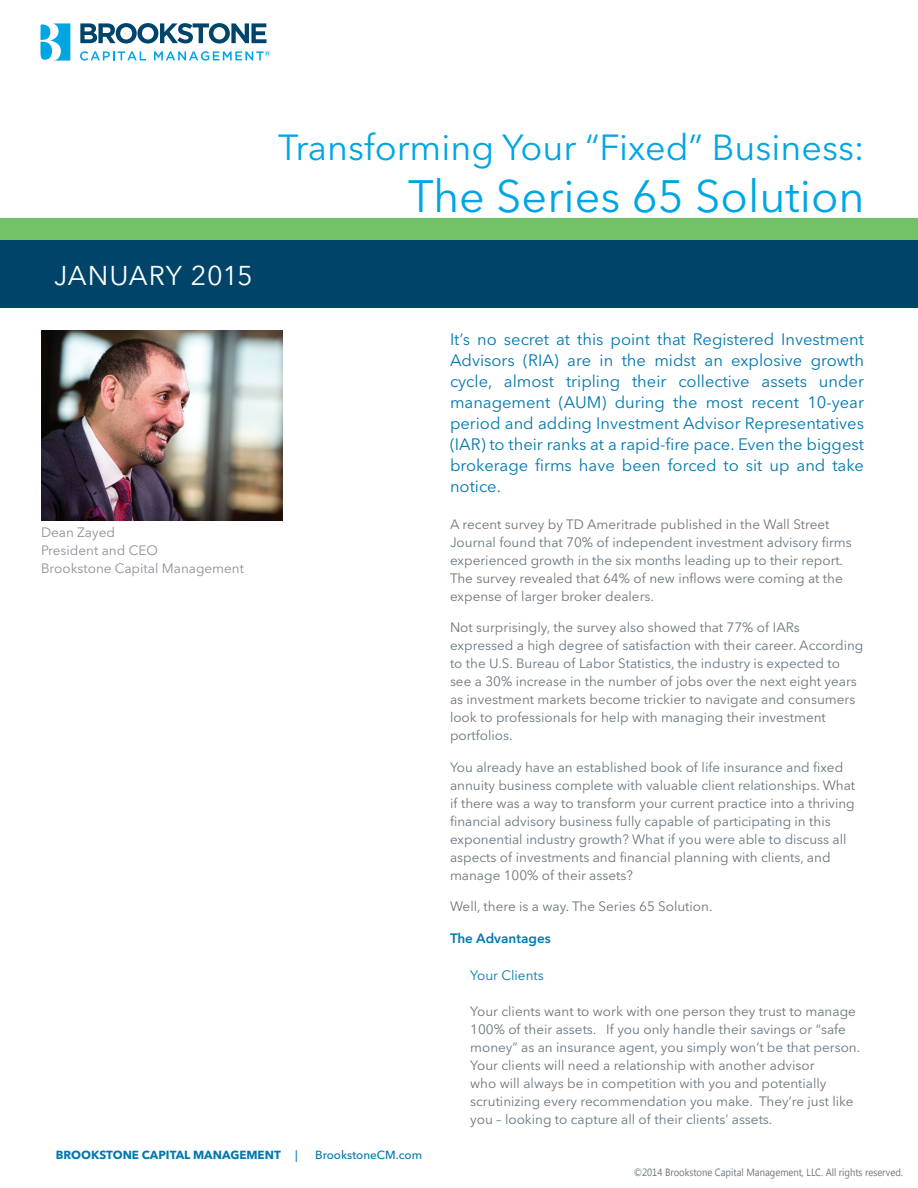
<style>
.page{position:relative;width:918px;height:1188px;background:#fff}
.page>*{position:absolute;margin:0;border:0;box-sizing:border-box;transform-origin:0 0}
.t1{font:45px "Avenir Next LT Pro";color:#00a6e4}
.t2{font:36px "Avenir Next LT Pro";color:#00a6e4}
.t3{font:27px "Avenir Next LT Pro";letter-spacing:.02em;color:#fff}
.t4{font:16.5px/21px "Avenir Next LT Pro";color:#0078ae;text-align:justify}
.t5{font:13.5px/18px "Avenir Next LT Pro";color:#6a767e}
.t6{font:13.5px/18px "Avenir Next LT Pro";color:#8a9098}
.t7{font:600 13.5px "Avenir Next LT Pro";color:#0078ae}
.t8{font:13.5px "Avenir Next LT Pro";color:#0078ae}
.t9{font:700 11.7px "Avenir Next LT Pro";color:#0078ae}
.t10{font:500 11.7px "Avenir Next LT Pro";color:#0078ae}
.t11{font:10.5px "Segoe UI";color:#6a767e;scale:.9 1}
.s1{font-weight:500}
</style>
<div class="page">
<div style="left:0;top:240px;width:918px;height:68px;background:#00446a"></div>
<div style="left:0;top:218px;width:918px;height:22px;background:#71c167"></div>
<svg style="left:41px;top:23px;width:29px;height:38px"></svg>
<svg style="left:80px;top:51px;width:66px;height:10px"></svg>
<svg style="left:154px;top:51px;width:116px;height:10px"></svg>
<svg style="left:80px;top:23px;width:186px;height:21px"></svg>
<img style="left:41px;top:330px;width:242px;height:191px">
<h3 class="t3" style="left:54px;top:260px;width:200px">JANUARY 2015</h3>
<p class="t6" style="left:41px;top:523px;width:205px">Dean Zayed<br>President and CEO<br>Brookstone Capital Management</p>
<h2 class="t2" style="left:278px;top:126px;width:588px">Transforming Your “Fixed” Business:</h2>
<h1 class="t1" style="left:408px;top:170px;width:458px">The Series 65 Solution</h1>
<p class="t4" style="left:450px;top:329px;width:416px">It’s no secret at this point that Registered Investment Advisors (RIA) are in the midst an explosive growth cycle, almost tripling their collective assets under management (AUM) during the most recent 10-year period and adding Investment Advisor Representatives (IAR) to their ranks at a rapid-fire pace. Even the biggest brokerage firms have been forced to sit up and take notice.</p>
<p class="t5" style="left:450px;top:515px;width:403px">A recent survey by TD Ameritrade published in the Wall Street Journal found that 70% of independent investment advisory firms experienced growth in the six months leading up to their report.<br>The survey revealed that 64% of new inflows were coming at the expense of larger broker dealers.</p>
<p class="t5" style="left:450px;top:619px;width:415px">Not surprisingly, the survey also showed that 77% of IARs expressed a high degree of satisfaction with their career. According to the U.S. Bureau of Labor Statistics, the industry is expected to see a 30% increase in the number of jobs over the next eight years as investment markets become trickier to navigate and consumers look to professionals for help with managing their investment portfolios.</p>
<p class="t5" style="left:450px;top:758px;width:407px">You already have an established book of life insurance and fixed annuity business complete with valuable client relationships. What if there was a way to transform your current practice into a thriving financial advisory business fully capable of participating in this exponential industry growth? What if you were able to discuss all aspects of investments and financial planning with clients, and manage 100% of their assets?</p>
<p class="t5" style="left:450px;top:898px;width:264px">Well, there is a way. The Series 65 Solution.</p>
<p class="t7" style="left:450px;top:930px;width:102px">The Advantages</p>
<p class="t8" style="left:470px;top:967px;width:75px">Your Clients</p>
<p class="t5" style="left:470px;top:1003px;width:392px">Your clients want to work with one person they trust to manage 100% of their assets. If you only handle their savings or “safe money” as an insurance agent, you simply won’t be that person.<br>Your clients will need a relationship with another advisor<br>who will always be in competition with you and potentially scrutinizing every recommendation you make. They’re just like you – looking to capture all of their clients’ assets.</p>
<p class="t9" style="left:56px;top:1148px;width:243px">BROOKSTONE CAPITAL MANAGEMENT <span class="s1">|</span></p>
<p class="t10" style="left:315px;top:1148px;width:108px">BrookstoneCM.com</p>
<p class="t11" style="left:634px;top:1165px;width:301px">©2014 Brookstone Capital Management, LLC. All rights reserved.</p>
</div>
